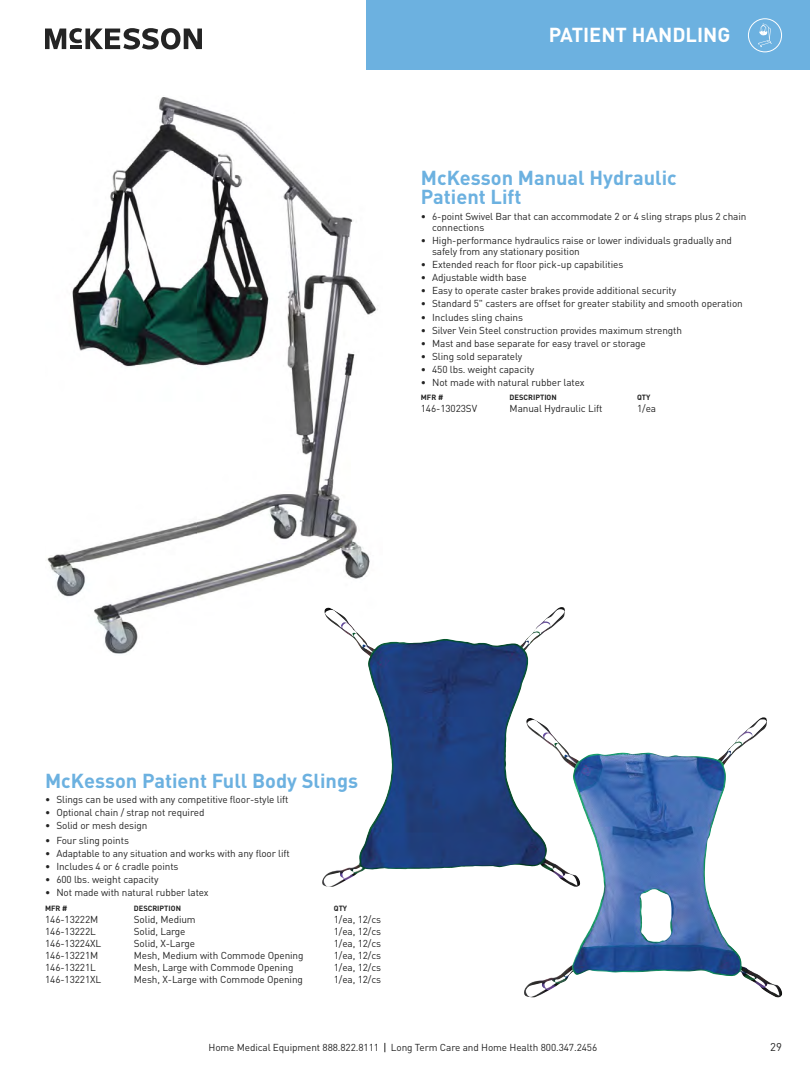
<style>
.page{position:relative;width:810px;height:1080px;background:#fff}
.page>*{position:absolute;margin:0;border:0;box-sizing:border-box;transform-origin:0 0}
.Product_Name{font:700 20px/18.8px "DIN";color:#6cb1e0}
.Product_Name-2{font:700 20px "DIN";color:#fff}
.t1{font:11.25px "DIN";color:#242424}
.Bullets{font:10px/11.2px "DIN";letter-spacing:-.01em;color:#242424}
.SKU{font:10px "DIN";letter-spacing:-.01em;color:#242424}
.SKU_Last{font:10px "DIN";letter-spacing:-.01em;color:#242424}
.SKU_Header{font:700 7.5px "DIN";color:#242424}
</style>
<div class="page">
<img style="left:47px;top:97px;width:331px;height:557px">
<div style="left:367px;top:0;width:443px;height:69px;background:#6cb1e0"></div>
<div style="left:748px;top:18px;width:34px;height:34px;border:1px solid #fff;border-radius:50%"></div>
<svg style="left:758px;top:24px;width:14px;height:23px"></svg>
<img style="left:524px;top:717px;width:258px;height:281px">
<img style="left:321px;top:607px;width:240px;height:281px">
<svg style="left:45px;top:28px;width:157px;height:22px"></svg>
<p class="Product_Name-2" style="left:549px;top:22px;width:183px">PATIENT HANDLING</p>
<p class="Product_Name" style="left:421px;top:168px;width:258px">McKesson Manual Hydraulic<br>Patient Lift</p>
<p class="Bullets" style="left:432px;top:210px;width:316px;text-indent:-11px">• 6-point Swivel Bar that can accommodate 2 or 4 sling straps plus 2 chain connections</p>
<p class="Bullets" style="left:432px;top:235px;width:301px;text-indent:-11px">• High-performance hydraulics raise or lower individuals gradually and safely from any stationary position</p>
<p class="Bullets" style="left:421px;top:259px;width:204px">• Extended reach for floor pick-up capabilities</p>
<p class="Bullets" style="left:421px;top:272px;width:107px">• Adjustable width base</p>
<p class="Bullets" style="left:421px;top:285px;width:257px">• Easy to operate caster brakes provide additional security</p>
<p class="Bullets" style="left:421px;top:298px;width:324px">• Standard 5" casters are offset for greater stability and smooth operation</p>
<p class="Bullets" style="left:421px;top:311px;width:104px">• Includes sling chains</p>
<p class="Bullets" style="left:421px;top:324px;width:263px">• Silver Vein Steel construction provides maximum strength</p>
<p class="Bullets" style="left:421px;top:337px;width:226px">• Mast and base separate for easy travel or storage</p>
<p class="Bullets" style="left:421px;top:350px;width:103px">• Sling sold separately</p>
<p class="Bullets" style="left:421px;top:363px;width:115px">• 450 lbs. weight capacity</p>
<p class="Bullets" style="left:421px;top:376px;width:165px">• Not made with natural rubber latex</p>
<p class="SKU_Header" style="left:421px;top:393px;width:24px">MFR #</p>
<p class="SKU_Header" style="left:510px;top:393px;width:49px">DESCRIPTION</p>
<p class="SKU_Header" style="left:637px;top:393px;width:15px">QTY</p>
<p class="SKU_Last" style="left:421px;top:402px;width:58px">146-13023SV</p>
<p class="SKU_Last" style="left:510px;top:402px;width:94px">Manual Hydraulic Lift</p>
<p class="SKU_Last" style="left:637px;top:402px;width:21px">1/ea</p>
<p class="Product_Name" style="left:45px;top:770px;width:315px">McKesson Patient Full Body Slings</p>
<p class="Bullets" style="left:45px;top:794px;width:245px">• Slings can be used with any competitive floor-style lift</p>
<p class="Bullets" style="left:45px;top:807px;width:161px">• Optional chain / strap not required</p>
<p class="Bullets" style="left:45px;top:820px;width:104px">• Solid or mesh design</p>
<p class="Bullets" style="left:45px;top:835px;width:85px">• Four sling points</p>
<p class="Bullets" style="left:45px;top:848px;width:246px">• Adaptable to any situation and works with any floor lift</p>
<p class="Bullets" style="left:45px;top:861px;width:135px">• Includes 4 or 6 cradle points</p>
<p class="Bullets" style="left:45px;top:874px;width:115px">• 600 lbs. weight capacity</p>
<p class="Bullets" style="left:45px;top:887px;width:165px">• Not made with natural rubber latex</p>
<p class="SKU_Header" style="left:45px;top:903px;width:24px">MFR #</p>
<p class="SKU_Header" style="left:134px;top:903px;width:49px">DESCRIPTION</p>
<p class="SKU_Header" style="left:334px;top:903px;width:15px">QTY</p>
<p class="SKU" style="left:45px;top:913px;width:55px">146-13222M</p>
<p class="SKU" style="left:134px;top:913px;width:63px">Solid, Medium</p>
<p class="SKU" style="left:334px;top:913px;width:49px">1/ea, 12/cs</p>
<p class="SKU" style="left:45px;top:925px;width:52px">146-13222L</p>
<p class="SKU" style="left:134px;top:925px;width:53px">Solid, Large</p>
<p class="SKU" style="left:334px;top:925px;width:49px">1/ea, 12/cs</p>
<p class="SKU" style="left:45px;top:937px;width:58px">146-13224XL</p>
<p class="SKU" style="left:134px;top:937px;width:63px">Solid, X-Large</p>
<p class="SKU" style="left:334px;top:937px;width:49px">1/ea, 12/cs</p>
<p class="SKU" style="left:45px;top:949px;width:55px">146-13221M</p>
<p class="SKU" style="left:134px;top:949px;width:171px">Mesh, Medium with Commode Opening</p>
<p class="SKU" style="left:334px;top:949px;width:49px">1/ea, 12/cs</p>
<p class="SKU" style="left:45px;top:961px;width:52px">146-13221L</p>
<p class="SKU" style="left:134px;top:961px;width:161px">Mesh, Large with Commode Opening</p>
<p class="SKU" style="left:334px;top:961px;width:49px">1/ea, 12/cs</p>
<p class="SKU" style="left:45px;top:973px;width:58px">146-13221XL</p>
<p class="SKU" style="left:134px;top:973px;width:171px">Mesh, X-Large with Commode Opening</p>
<p class="SKU" style="left:334px;top:973px;width:49px">1/ea, 12/cs</p>
<p class="Bullets" style="left:209px;top:1042px;width:390px">Home Medical Equipment 888.822.8111 Long Term Care and Home Health 800.347.2456</p>
<p class="t1" style="left:770px;top:1040px;width:13px">29</p>
</div>
